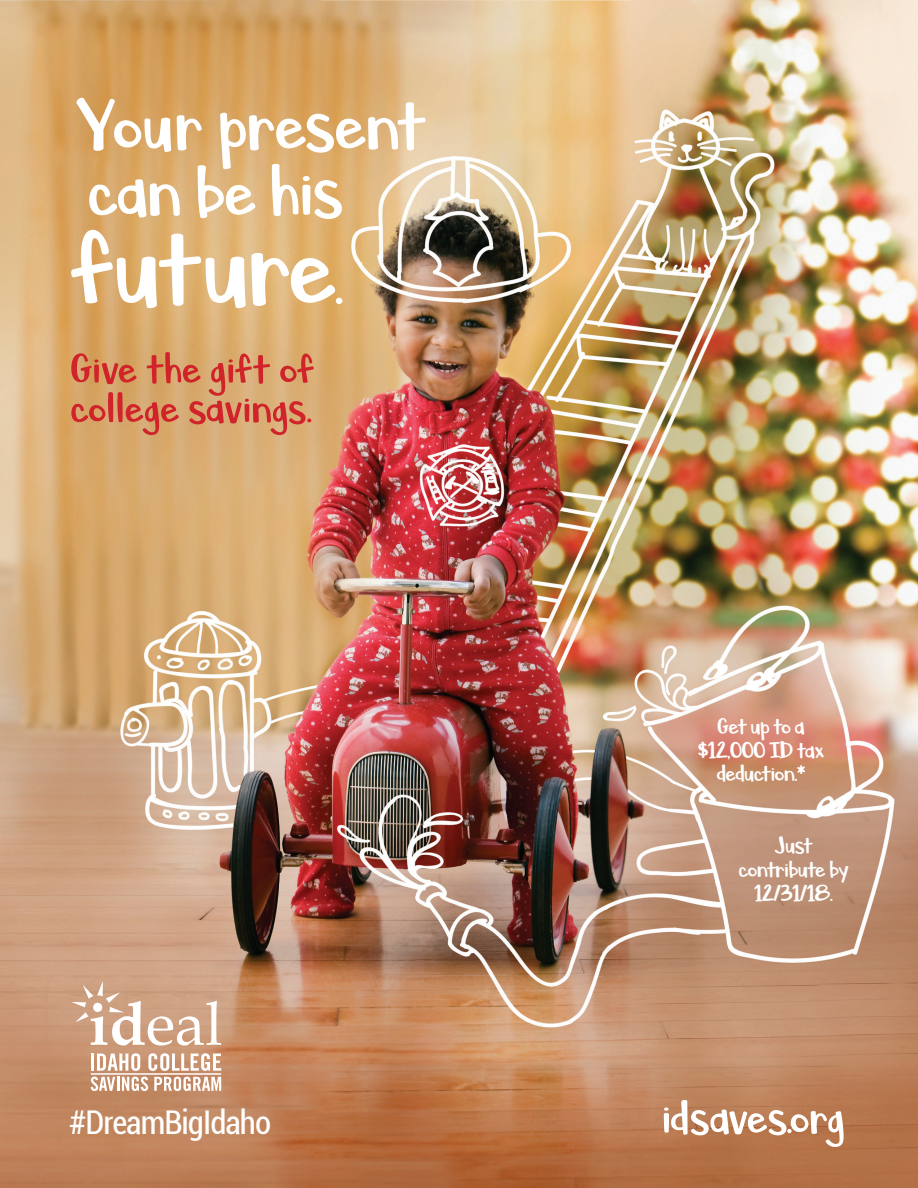
<style>
.page{position:relative;width:918px;height:1188px;background:#fff}
.page>*{position:absolute;margin:0;border:0;box-sizing:border-box;transform-origin:0 0}
.t1{font:132.75px "Asparagus Sprouts";letter-spacing:-.03em;color:#fff}
.t2{font:88.35px/66.3px "Asparagus Sprouts";letter-spacing:-.02em;color:#fff}
.t3{font:57.3px "Asparagus Sprouts";letter-spacing:-.02em;color:#fff}
.t4{font:52.8px/39.3px "Asparagus Sprouts";letter-spacing:-.01em;color:#d1232a}
.t5{font:condensed 32.7px "Roboto";letter-spacing:-.03em;color:#fff}
.t6{font:28.5px/24.3px "Asparagus Sprouts";letter-spacing:-.03em;color:#fff;text-align:center}
.s1{font-size:86.55px}
.s2{font-size:25.5px}
</style>
<div class="page">
<img style="left:0;top:0;width:918px;height:1188px">
<svg style="left:71px;top:981px;width:150px;height:65px"></svg>
<svg style="left:91px;top:1077px;width:57px;height:14px"></svg>
<svg style="left:154px;top:1077px;width:67px;height:14px"></svg>
<hr style="left:91px;top:1054px;width:3px;height:17px;background:#fff">
<svg style="left:97px;top:1053px;width:43px;height:18px"></svg>
<svg style="left:148px;top:1053px;width:73px;height:18px"></svg>
<hr style="left:91px;top:1074px;width:130px;height:1px;background:#fff">
<h2 class="t2" style="left:75px;top:94px;width:353px">Your present can be his</h2>
<h1 class="t1" style="left:70px;top:205px;width:276px">future<span class="s1">.</span></h1>
<h3 class="t4" style="left:70px;top:350px;width:246px">Give the gift of college savings.</h3>
<p class="t6" style="left:698px;top:715px;width:128px;line-height:23.4px">Get up to a $12,000 ID tax deduction.<span class="s2">*</span></p>
<p class="t6" style="left:739px;top:833px;width:112px">Just contribute by<br>12/31/18.</p>
<p class="t5" style="left:69px;top:1099px;width:203px">#DreamBigIdaho</p>
<h3 class="t3" style="left:661px;top:1091px;width:185px">idsaves.org</h3>
</div>
